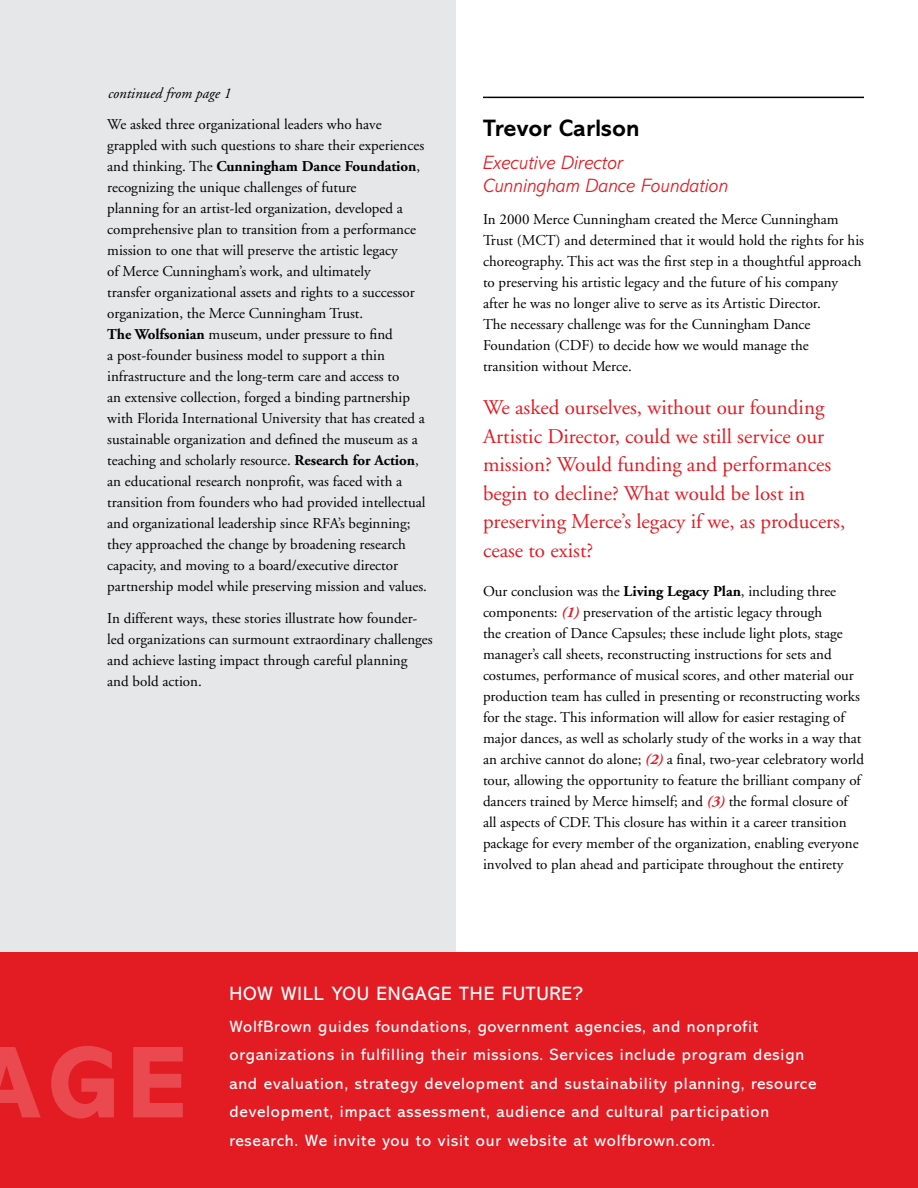
<style>
.page{position:relative;width:918px;height:1188px;background:#fff}
.page>*{position:absolute;margin:0;border:0;box-sizing:border-box;transform-origin:0 0}
.t1{font:103.2px "Abadi Extra Bold PL";color:#e9494f}
.t2{font:24px "Abadi Bold PL";color:#000}
.t3{font:21px/28.5px "Adobe Garamond";color:#e31b23}
.t4{font:19.5px/22.5px "Abadi Light Italic PL";color:#e31b23}
.t5{font:19.5px "Abadi PL";letter-spacing:.05em;color:#fff}
.t6{font:16.5px/28.5px "Abadi PL";letter-spacing:.05em;color:#fff}
.t7{font:15px/21px "Adobe Garamond";color:#000}
.t8{font:italic 15px "Adobe Garamond";color:#000}
.s1{font-weight:700}
.s2{font-weight:700;font-style:italic;color:#e31b23}
</style>
<div class="page">
<div style="left:0;top:0;width:456px;height:958px;background:#e6e7e8"></div>
<hr style="left:483px;top:97px;width:381px;height:1px;background:#000">
<div style="left:0;top:952px;width:918px;height:236px;background:#e31b23"></div>
<p class="t8" style="left:108px;top:85px;width:125px">continued from page 1</p>
<p class="t7" style="left:107px;top:114px;width:321px">We asked three organizational leaders who have grappled with such questions to share their experiences and thinking. The <span class="s1">Cunningham Dance Foundation</span>, recognizing the unique challenges of future<br>planning for an artist-led organization, developed a comprehensive plan to transition from a performance mission to one that will preserve the artistic legacy<br>of Merce Cunningham’s work, and ultimately<br>transfer organizational assets and rights to a successor organization, the Merce Cunningham Trust.<br><span class="s1">The Wolfsonian</span> museum, under pressure to find<br>a post-founder business model to support a thin infrastructure and the long-term care and access to<br>an extensive collection, forged a binding partnership with Florida International University that has created a sustainable organization and defined the museum as a teaching and scholarly resource. <span class="s1">Research for Action</span>, an educational research nonprofit, was faced with a transition from founders who had provided intellectual and organizational leadership since RFA’s beginning; they approached the change by broadening research capacity, and moving to a board/executive director partnership model while preserving mission and values.</p>
<p class="t7" style="left:107px;top:608px;width:327px">In different ways, these stories illustrate how founder&shy;led organizations can surmount extraordinary challenges and achieve lasting impact through careful planning and bold action.</p>
<h2 class="t2" style="left:483px;top:114px;width:158px">Trevor Carlson</h2>
<h3 class="t4" style="left:483px;top:152px;width:247px">Executive Director<br>Cunningham Dance Foundation</h3>
<p class="t7" style="left:483px;top:209px;width:383px">In 2000 Merce Cunningham created the Merce Cunningham Trust (MCT) and determined that it would hold the rights for his choreography. This act was the first step in a thoughtful approach to preserving his artistic legacy and the future of his company after he was no longer alive to serve as its Artistic Director.<br>The necessary challenge was for the Cunningham Dance Foundation (CDF) to decide how we would manage the transition without Merce.</p>
<h3 class="t3" style="left:483px;top:394px;width:364px">We asked ourselves, without our founding Artistic Director, could we still service our mission? Would funding and performances begin to decline? What would be lost in preserving Merce’s legacy if we, as producers, cease to exist?</h3>
<p class="t7" style="left:483px;top:581px;width:382px">Our conclusion was the <span class="s1">Living Legacy Plan</span>, including three components: <span class="s2">(1)</span> preservation of the artistic legacy through<br>the creation of Dance Capsules; these include light plots, stage manager’s call sheets, reconstructing instructions for sets and costumes, performance of musical scores, and other material our production team has culled in presenting or reconstructing works for the stage. This information will allow for easier restaging of major dances, as well as scholarly study of the works in a way that an archive cannot do alone; <span class="s2">(2)</span> a final, two-year celebratory world tour, allowing the opportunity to feature the brilliant company of dancers trained by Merce himself; and <span class="s2">(3)</span> the formal closure of all aspects of CDF. This closure has within it a career transition package for every member of the organization, enabling everyone involved to plan ahead and participate throughout the entirety</p>
<h1 class="t1" style="left:-28px;top:1026px;width:216px">AGE</h1>
<h3 class="t5" style="left:230px;top:983px;width:355px">How will you engage the future?</h3>
<p class="t6" style="left:230px;top:1012px;width:588px">WolfBrown guides foundations, government agencies, and nonprofit organizations in fulfilling their missions. Services include program design and evaluation, strategy development and sustainability planning, resource development, impact assessment, audience and cultural participation research. We invite you to visit our website at wolfbrown.com.</p>
</div>
